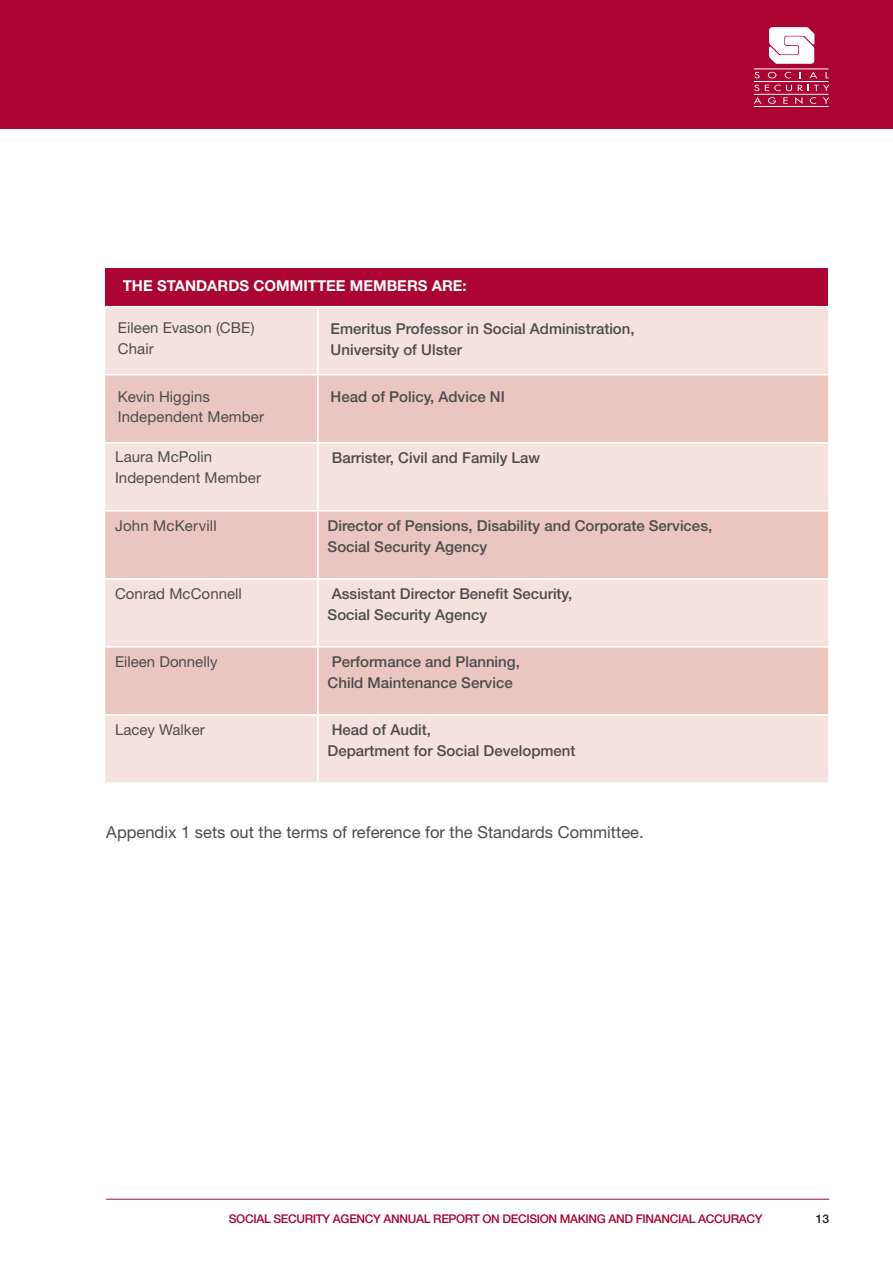
<style>
.page{position:relative;width:893px;height:1263px;background:#fff}
.page>*{position:absolute;margin:0;border:0;box-sizing:border-box;transform-origin:0 0}
.t1{font:16.5px "Helvetica Neue LT Std";color:#4b4c4d}
.t2{font:500 15px/21px "Helvetica Neue LT Std";color:#4b4c4d}
.t3{font:15px/21px "Helvetica Neue LT Std";letter-spacing:.005em;color:#4b4c4d}
.t4{font:700 15px "Helvetica Neue LT Std";color:#fff}
.t5{font:500 12px "Helvetica Neue LT Std";letter-spacing:-.03em;color:#ab0333}
.t6{font:500 12px "Helvetica Neue LT Std";color:#231f20}
</style>
<div class="page">
<div style="left:0;top:0;width:893px;height:128px;background:#ab0333"></div>
<svg style="left:769px;top:28px;width:45px;height:35px;background:#f8ebef"></svg>
<svg style="left:754px;top:97px;width:7px;height:7px"></svg>
<svg style="left:768px;top:97px;width:8px;height:7px"></svg>
<svg style="left:783px;top:97px;width:5px;height:7px"></svg>
<svg style="left:795px;top:97px;width:7px;height:7px"></svg>
<svg style="left:810px;top:97px;width:6px;height:7px"></svg>
<svg style="left:823px;top:97px;width:6px;height:7px"></svg>
<svg style="left:754px;top:85px;width:5px;height:6px"></svg>
<svg style="left:765px;top:85px;width:27px;height:6px"></svg>
<svg style="left:798px;top:85px;width:31px;height:6px"></svg>
<svg style="left:754px;top:72px;width:6px;height:6px"></svg>
<svg style="left:768px;top:72px;width:8px;height:6px"></svg>
<svg style="left:785px;top:72px;width:6px;height:6px"></svg>
<svg style="left:809px;top:72px;width:8px;height:6px"></svg>
<svg style="left:825px;top:72px;width:4px;height:6px"></svg>
<hr style="left:754px;top:69px;width:74px;height:1px;background:#fff">
<hr style="left:754px;top:106px;width:74px;height:1px;background:#fff">
<hr style="left:754px;top:81px;width:74px;height:1px;background:#fff">
<hr style="left:754px;top:94px;width:74px;height:1px;background:#fff">
<hr style="left:106px;top:1199px;width:723px;height:1px;background:#ab0333">
<div style="left:105px;top:268px;width:723px;height:39px;background:#ab0333"></div>
<div style="left:105px;top:307px;width:723px;height:475px;background:#f5e1df"></div>
<svg style="left:105px;top:375px;width:723px;height:339px;background:#efd0cd"></svg>
<hr style="left:317px;top:307px;width:2px;height:67px;background:#fff">
<hr style="left:317px;top:443px;width:2px;height:67px;background:#fff">
<hr style="left:317px;top:375px;width:2px;height:67px;background:#fff">
<hr style="left:317px;top:512px;width:2px;height:66px;background:#fff">
<hr style="left:317px;top:580px;width:2px;height:66px;background:#fff">
<hr style="left:317px;top:648px;width:2px;height:66px;background:#fff">
<hr style="left:317px;top:716px;width:2px;height:66px;background:#fff">
<hr style="left:105px;top:306px;width:213px;height:1px;background:#fff">
<hr style="left:318px;top:306px;width:510px;height:1px;background:#fff">
<hr style="left:105px;top:374px;width:213px;height:1px;background:#fff">
<hr style="left:318px;top:374px;width:510px;height:1px;background:#fff">
<hr style="left:105px;top:442px;width:213px;height:1px;background:#fff">
<hr style="left:318px;top:442px;width:510px;height:1px;background:#fff">
<hr style="left:105px;top:510px;width:213px;height:2px;background:#fff">
<hr style="left:318px;top:510px;width:510px;height:2px;background:#fff">
<hr style="left:105px;top:578px;width:213px;height:2px;background:#fff">
<hr style="left:318px;top:578px;width:510px;height:2px;background:#fff">
<hr style="left:105px;top:646px;width:213px;height:2px;background:#fff">
<hr style="left:318px;top:646px;width:510px;height:2px;background:#fff">
<hr style="left:105px;top:714px;width:213px;height:2px;background:#fff">
<hr style="left:318px;top:714px;width:510px;height:2px;background:#fff">
<p class="t4" style="left:123px;top:277px;width:345px">THE STANDARDS COMMITTEE MEMBERS ARE:</p>
<p class="t3" style="left:118px;top:317px;width:138px">Eileen Evason (CBE)<br>Chair</p>
<p class="t2" style="left:331px;top:318px;width:306px">Emeritus Professor in Social Administration,<br>University of Ulster</p>
<p class="t3" style="left:118px;top:387px;width:147px;line-height:19.5px">Kevin Higgins<br>Independent Member</p>
<p class="t2" style="left:331px;top:386px;width:176px">Head of Policy, Advice NI</p>
<p class="t3" style="left:115px;top:446px;width:148px">Laura McPolin<br>Independent Member</p>
<p class="t2" style="left:332px;top:447px;width:210px">Barrister, Civil and Family Law</p>
<p class="t3" style="left:115px;top:515px;width:103px">John McKervill</p>
<p class="t2" style="left:328px;top:515px;width:386px">Director of Pensions, Disability and Corporate Services,<br>Social Security Agency</p>
<p class="t3" style="left:115px;top:583px;width:128px">Conrad McConnell</p>
<p class="t2" style="left:328px;top:583px;width:246px">Assistant Director Benefit Security,<br>Social Security Agency</p>
<p class="t3" style="left:115px;top:651px;width:104px">Eileen Donnelly</p>
<p class="t2" style="left:328px;top:651px;width:194px">Performance and Planning,<br>Child Maintenance Service</p>
<p class="t3" style="left:115px;top:719px;width:91px">Lacey Walker</p>
<p class="t2" style="left:328px;top:719px;width:249px">Head of Audit,<br>Department for Social Development</p>
<p class="t1" style="left:106px;top:822px;width:539px">Appendix 1 sets out the terms of reference for the Standards Committee.</p>
<p class="t5" style="left:229px;top:1212px;width:535px">SOCIAL SECURITY AGENCY ANNUAL REPORT ON DECISION MAKING AND FINANCIAL ACCURACY</p>
<p class="t6" style="left:816px;top:1212px;width:15px">13</p>
</div>
